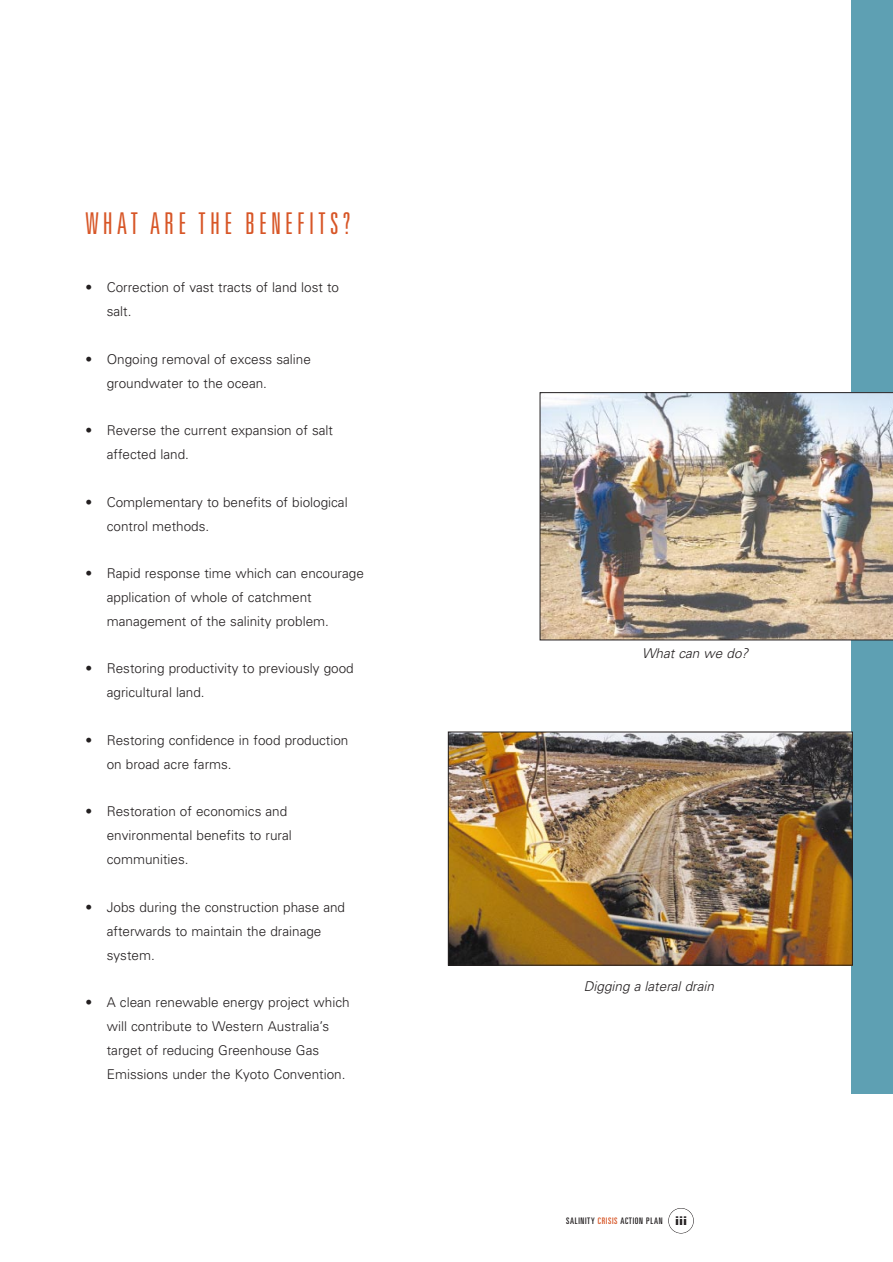
<style>
.page{position:relative;width:893px;height:1262px;background:#fff}
.page>*{position:absolute;margin:0;border:0;box-sizing:border-box;transform-origin:0 0}
.t1{font:300 ultra-condensed 30px "Univers";letter-spacing:.14em;color:#d75526}
.t2{font:300 13.5px/24px "Univers";color:#231f20}
.t3{font:italic 300 13.5px "Univers";color:#231f20}
.t4{font:900 12px "Univers";color:#231f20}
.t5{font:ultra-condensed 9px "Univers";letter-spacing:.075em;color:#231f20}
.s1{color:#d75526}
</style>
<div class="page">
<div style="left:851px;top:0;width:41px;height:1093px;background:#5ea0b3"></div>
<div style="left:668px;top:1208px;width:25px;height:25px;border:1px solid #231f20;border-radius:50%"></div>
<img style="left:539px;top:392px;width:353px;height:248px">
<img style="left:450px;top:733px;width:400px;height:230px">
<div style="left:448px;top:731px;width:404px;height:234px;border:1px solid #231f20"></div>
<h1 class="t1" style="left:85px;top:213px;width:267px">WHAT ARE THE BENEFITS?</h1>
<p class="t2" style="left:107px;top:277px;width:234px;text-indent:-21px">• Correction of vast tracts of land lost to salt.</p>
<p class="t2" style="left:107px;top:348px;width:206px;text-indent:-21px">• Ongoing removal of excess saline groundwater to the ocean.</p>
<p class="t2" style="left:107px;top:419px;width:228px;text-indent:-21px">• Reverse the current expansion of salt affected land.</p>
<p class="t2" style="left:107px;top:491px;width:242px;text-indent:-21px">• Complementary to benefits of biological control methods.</p>
<p class="t2" style="left:107px;top:562px;width:258px;text-indent:-21px">• Rapid response time which can encourage application of whole of catchment management of the salinity problem.</p>
<p class="t2" style="left:107px;top:658px;width:248px;text-indent:-21px">• Restoring productivity to previously good agricultural land.</p>
<p class="t2" style="left:107px;top:729px;width:243px;text-indent:-21px">• Restoring confidence in food production on broad acre farms.</p>
<p class="t2" style="left:107px;top:800px;width:186px;text-indent:-21px">• Restoration of economics and environmental benefits to rural communities.</p>
<p class="t2" style="left:107px;top:896px;width:240px;text-indent:-21px">• Jobs during the construction phase and afterwards to maintain the drainage system.</p>
<p class="t2" style="left:107px;top:991px;width:244px;text-indent:-21px">• A clean renewable energy project which will contribute to Western Australia’s target of reducing Greenhouse Gas Emissions under the Kyoto Convention.</p>
<p class="t3" style="left:642px;top:648px;width:110px">What can we do?</p>
<p class="t3" style="left:583px;top:980px;width:134px">Digging a lateral drain</p>
<p class="t5" style="left:566px;top:1217px;width:98px">SALINITY <span class="s1">CRISIS</span> ACTION PLAN</p>
<p class="t4" style="left:675px;top:1216px;width:13px">iii</p>
</div>
